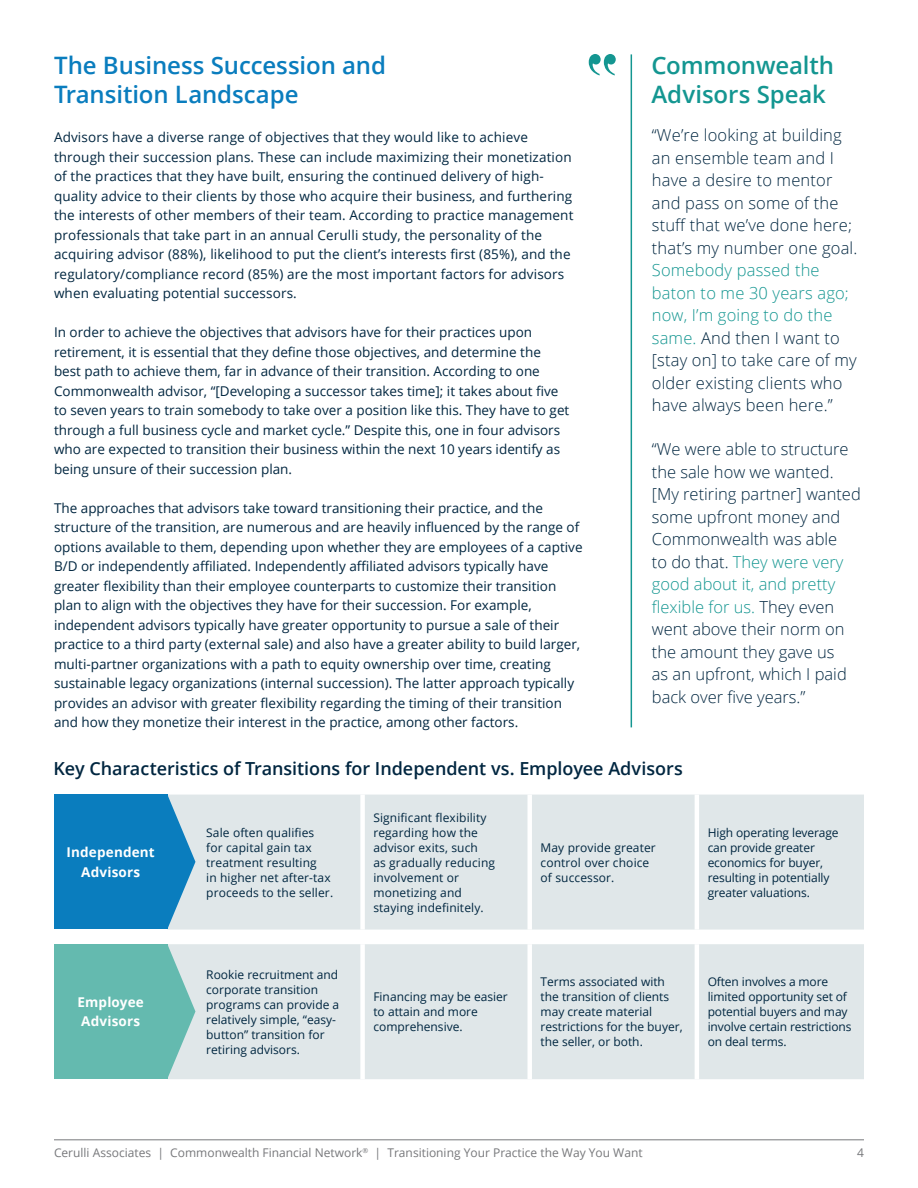
<style>
.page{position:relative;width:918px;height:1188px;background:#fff}
.page>*{position:absolute;margin:0;border:0;box-sizing:border-box;transform-origin:0 0}
.t1{font:600 24px/28.8px "Open Sans";letter-spacing:-.005em;color:#0a7dbe}
.t2{font:600 24px/28.8px "Open Sans";letter-spacing:-.005em;color:#149691}
.t3{font:600 18px "Open Sans";color:#002640}
.t4{font:300 16.5px/22.5px "Open Sans";letter-spacing:.01em;color:#002640}
.t5{font:13.5px/19.5px "Open Sans";color:#002640}
.t6{font:700 13.5px/19.5px "Open Sans";letter-spacing:.015em;color:#fff;text-align:center}
.t7{font:12px/15px "Open Sans";color:#002640}
.t8{font:12px "Open Sans";color:#77787b}
.s1{color:#149691}
</style>
<div class="page">
<div style="left:167px;top:795px;width:697px;height:135px;background:#e0e7e9"></div>
<div style="left:360px;top:795px;width:5px;height:135px;background:#fff"></div>
<div style="left:527px;top:795px;width:5px;height:135px;background:#fff"></div>
<hr style="left:695px;top:795px;width:4px;height:135px;background:#fff">
<div style="left:195px;top:944px;width:669px;height:135px;background:#e0e7e9"></div>
<div style="left:360px;top:944px;width:5px;height:135px;background:#fff"></div>
<div style="left:527px;top:944px;width:5px;height:135px;background:#fff"></div>
<hr style="left:695px;top:944px;width:4px;height:135px;background:#fff">
<svg style="left:167px;top:795px;width:28px;height:134px;background:#71b0d2"></svg>
<svg style="left:167px;top:944px;width:28px;height:135px;background:#a0cfcb"></svg>
<hr style="left:54px;top:1139px;width:810px;height:1px;background:#77787b">
<svg style="left:589px;top:54px;width:27px;height:22px"></svg>
<hr style="left:631px;top:54px;width:1px;height:673px;background:#149691">
<div style="left:54px;top:795px;width:113px;height:134px;background:#0a7dbe"></div>
<div style="left:54px;top:944px;width:113px;height:135px;background:#64baaf"></div>
<h1 class="t1" style="left:54px;top:50px;width:334px">The Business Succession and<br>Transition Landscape</h1>
<p class="t5" style="left:54px;top:127px;width:521px">Advisors have a diverse range of objectives that they would like to achieve through their succession plans. These can include maximizing their monetization of the practices that they have built, ensuring the continued delivery of high&shy;quality advice to their clients by those who acquire their business, and furthering the interests of other members of their team. According to practice management professionals that take part in an annual Cerulli study, the personality of the acquiring advisor (88%), likelihood to put the client’s interests first (85%), and the regulatory/compliance record (85%) are the most important factors for advisors when evaluating potential successors.</p>
<p class="t5" style="left:54px;top:322px;width:517px">In order to achieve the objectives that advisors have for their practices upon retirement, it is essential that they define those objectives, and determine the best path to achieve them, far in advance of their transition. According to one Commonwealth advisor, “[Developing a successor takes time]; it takes about five to seven years to train somebody to take over a position like this. They have to get through a full business cycle and market cycle.” Despite this, one in four advisors who are expected to transition their business within the next 10 years identify as being unsure of their succession plan.</p>
<p class="t5" style="left:54px;top:498px;width:530px">The approaches that advisors take toward transitioning their practice, and the structure of the transition, are numerous and are heavily influenced by the range of options available to them, depending upon whether they are employees of a captive B/D or independently affiliated. Independently affiliated advisors typically have greater flexibility than their employee counterparts to customize their transition plan to align with the objectives they have for their succession. For example, independent advisors typically have greater opportunity to pursue a sale of their practice to a third party (external sale) and also have a greater ability to build larger, multi-partner organizations with a path to equity ownership over time, creating sustainable legacy organizations (internal succession). The latter approach typically provides an advisor with greater flexibility regarding the timing of their transition and how they monetize their interest in the practice, among other factors.</p>
<h1 class="t2" style="left:651px;top:50px;width:184px">Commonwealth<br>Advisors Speak</h1>
<p class="t4" style="left:652px;top:123px;width:207px">“We’re looking at building an ensemble team and I have a desire to mentor and pass on some of the stuff that we’ve done here; that’s my number one goal.</p>
<p class="t4" style="left:652px;top:258px;width:206px"><span class="s1">Somebody passed the baton to me 30 years ago; now, I’m going to do the same.</span> And then I want to [stay on] to take care of my older existing clients who have always been here.”</p>
<p class="t4" style="left:652px;top:438px;width:210px">“We were able to structure the sale how we wanted. [My retiring partner] wanted some upfront money and<br>Commonwealth was able<br>to do that. <span class="s1">They were very good about it, and pretty flexible for us.</span> They even went above their norm on the amount they gave us<br>as an upfront, which I paid back over five years.”</p>
<h2 class="t3" style="left:54px;top:756px;width:631px">Key Characteristics of Transitions for Independent vs. Employee Advisors</h2>
<p class="t6" style="left:67px;top:842px;width:90px">Independent<br>Advisors</p>
<p class="t7" style="left:206px;top:825px;width:128px">Sale often qualifies for capital gain tax treatment resulting<br>in higher net after-tax proceeds to the seller.</p>
<p class="t7" style="left:373px;top:810px;width:123px">Significant flexibility regarding how the advisor exits, such<br>as gradually reducing involvement or monetizing and staying indefinitely.</p>
<p class="t7" style="left:541px;top:840px;width:117px">May provide greater control over choice of successor.</p>
<p class="t7" style="left:708px;top:825px;width:132px">High operating leverage can provide greater economics for buyer, resulting in potentially greater valuations.</p>
<p class="t6" style="left:78px;top:992px;width:68px;text-align:left">Employee<br>Advisors</p>
<p class="t7" style="left:206px;top:967px;width:134px">Rookie recruitment and corporate transition programs can provide a relatively simple, “easy&shy;button” transition for retiring advisors.</p>
<p class="t7" style="left:373px;top:989px;width:136px">Financing may be easier to attain and more comprehensive.</p>
<p class="t7" style="left:541px;top:974px;width:144px">Terms associated with the transition of clients may create material restrictions for the buyer, the seller, or both.</p>
<p class="t7" style="left:708px;top:974px;width:145px">Often involves a more limited opportunity set of potential buyers and may involve certain restrictions on deal terms.</p>
<p class="t8" style="left:54px;top:1144px;width:590px">Cerulli Associates | Commonwealth Financial Network<sup>®</sup> | Transitioning Your Practice the Way You Want</p>
<p class="t8" style="left:857px;top:1144px;width:8px">4</p>
</div>
